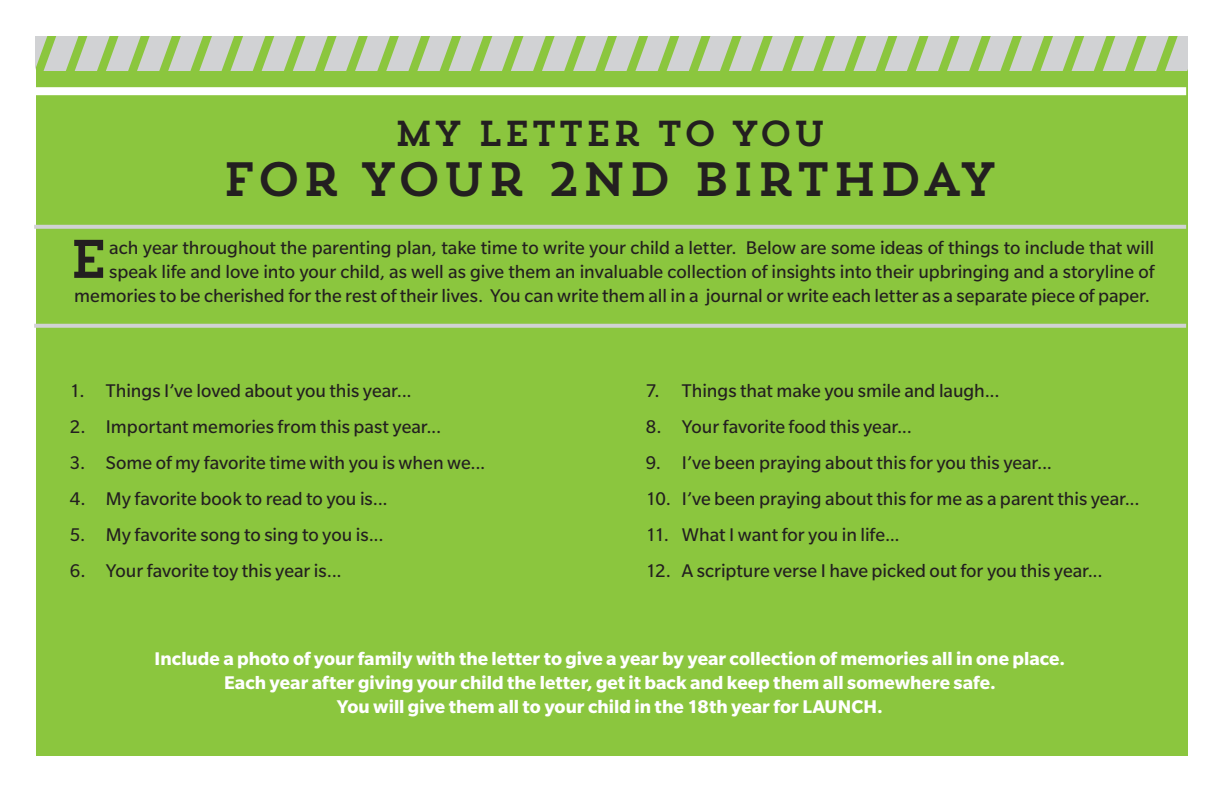
<style>
.page{position:relative;width:1224px;height:792px;background:#fff}
.page>*{position:absolute;margin:0;border:0;box-sizing:border-box;transform-origin:0 0}
.t1{font:54.2px "Trend Slab One";color:#231f20}
.t2{font:48px "Trend Slab One";letter-spacing:-.005em;color:#231f20}
.t3{font:36px "Trend Slab One";color:#231f20}
.t4{font:20px/24px "Slate Std";color:#231f20;text-align:right}
.t5{font:700 20px "Slate Std";letter-spacing:.005em;color:#fff}
</style>
<div class="page">
<div style="left:36px;top:36px;width:1152px;height:720px;background:#8bc63e"></div>
<svg style="left:35px;top:36px;width:1152px;height:35px"></svg>
<div style="left:34px;top:87px;width:1152px;height:8px;background:#fff"></div>
<svg style="left:34px;top:225px;width:1152px;height:4px;background:#cdd1cb"></svg>
<svg style="left:34px;top:324px;width:1152px;height:4px;background:#ccd1cb"></svg>
<p class="t3" style="left:394px;top:110px;width:434px">MY LETTER TO YOU</p>
<p class="t2" style="left:222px;top:148px;width:777px">FOR YOUR 2ND BIRTHDAY</p>
<p class="t1" style="left:68px;top:224px;width:43px">E</p>
<p class="t4" style="left:74px;top:235px;width:1082px">ach year throughout the parenting plan, take time to write your child a letter. Below are some ideas of things to include that will speak life and love into your child, as well as give them an invaluable collection of insights into their upbringing and a storyline of memories to be cherished for the rest of their lives. You can write them all in a journal or write each letter as a separate piece of paper.</p>
<p class="t4" style="left:70px;top:378px;width:343px">1. Things I’ve loved about you this year...</p>
<p class="t4" style="left:70px;top:414px;width:373px">2. Important memories from this past year...</p>
<p class="t4" style="left:70px;top:450px;width:417px">3. Some of my favorite time with you is when we...</p>
<p class="t4" style="left:70px;top:486px;width:319px">4. My favorite book to read to you is...</p>
<p class="t4" style="left:70px;top:522px;width:315px">5. My favorite song to sing to you is...</p>
<p class="t4" style="left:70px;top:558px;width:273px">6. Your favorite toy this year is...</p>
<p class="t4" style="left:646px;top:378px;width:355px">7. Things that make you smile and laugh...</p>
<p class="t4" style="left:646px;top:414px;width:268px">8. Your favorite food this year...</p>
<p class="t4" style="left:646px;top:450px;width:408px">9. I’ve been praying about this for you this year...</p>
<p class="t4" style="left:646px;top:486px;width:495px">10. I’ve been praying about this for me as a parent this year...</p>
<p class="t4" style="left:646px;top:522px;width:255px">11. What I want for you in life...</p>
<p class="t4" style="left:646px;top:558px;width:458px">12. A scripture verse I have picked out for you this year...</p>
<p class="t5" style="left:155px;top:648px;width:912px">Include a photo of your family with the letter to give a year by year collection of memories all in one place.</p>
<p class="t5" style="left:224px;top:672px;width:773px">Each year after giving your child the letter, get it back and keep them all somewhere safe.</p>
<p class="t5" style="left:337px;top:696px;width:548px">You will give them all to your child in the 18th year for LAUNCH.</p>
</div>
